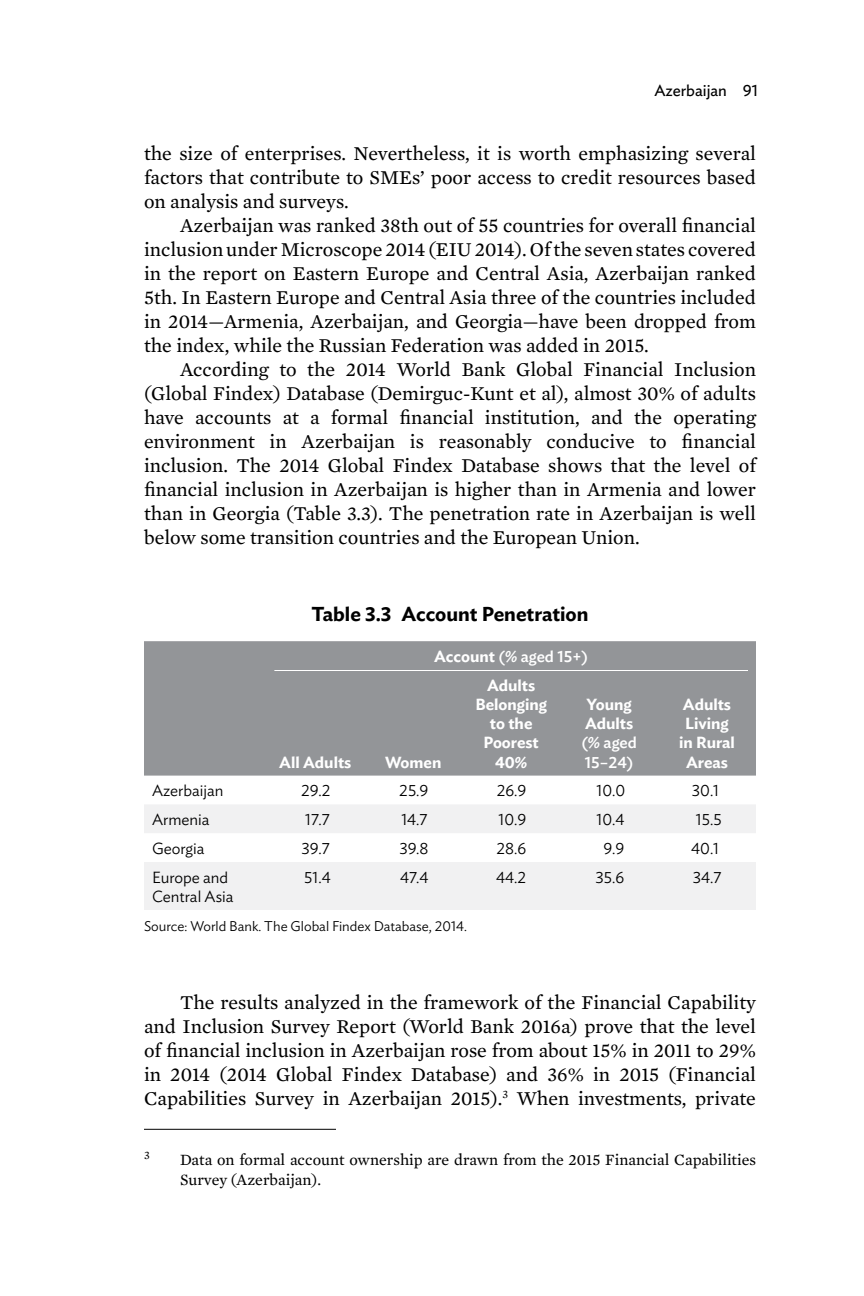
<style>
.page{position:relative;width:864px;height:1296px;background:#fff}
.page>*{position:absolute;margin:0;border:0;box-sizing:border-box;transform-origin:0 0}
.t1{font:20px/24px "Mercury Text G2";color:#000;text-align:justify}
.t2{font:600 20px "Ideal Sans";color:#000}
.t3{font:300 16px/19.2px "Ideal Sans";color:#000}
.t4{font:16px/19.2px "Mercury Text G2";color:#000}
.t5{font:600 16px/19.2px "Ideal Sans";color:#fff;text-align:center}
.t6{font:500 16px/19.2px "Ideal Sans";color:#fff}
.t7{font:16px "Ideal Sans";color:#000}
.t8{font:300 14px "Ideal Sans";color:#000}
.t9{font:11.6px "Mercury Text G2";color:#000}
.s1{font-weight:600}
</style>
<div class="page">
<div style="left:144px;top:641px;width:612px;height:135px;background:#939598"></div>
<svg style="left:144px;top:805px;width:612px;height:105px;fill:#f1f1f2"></svg>
<hr style="left:274px;top:670px;width:474px;height:1px;background:#fff">
<hr style="left:144px;top:1129px;width:192px;height:1px;background:#000">
<p class="t7" style="left:654px;top:78px;width:105px">Azerbaijan 91</p>
<p class="t1" style="left:144px;top:140px;width:614px">the size of enterprises. Nevertheless, it is worth emphasizing several factors that contribute to SMEs’ poor access to credit resources based on analysis and surveys.</p>
<p class="t1" style="left:144px;top:212px;width:614px;text-indent:36px">Azerbaijan was ranked 38th out of 55 countries for overall financial inclusion under Microscope 2014 (EIU 2014). Of the seven states covered in the report on Eastern Europe and Central Asia, Azerbaijan ranked 5th. In Eastern Europe and Central Asia three of the countries included in 2014—Armenia, Azerbaijan, and Georgia—have been dropped from the index, while the Russian Federation was added in 2015.</p>
<p class="t1" style="left:144px;top:356px;width:614px;text-indent:36px">According to the 2014 World Bank Global Financial Inclusion (Global Findex) Database (Demirguc-Kunt et al), almost 30% of adults have accounts at a formal financial institution, and the operating environment in Azerbaijan is reasonably conducive to financial inclusion. The 2014 Global Findex Database shows that the level of financial inclusion in Azerbaijan is higher than in Armenia and lower than in Georgia (Table 3.3). The penetration rate in Azerbaijan is well below some transition countries and the European Union.</p>
<p class="t2" style="left:311px;top:599px;width:279px">Table 3.3 Account Penetration</p>
<p class="t6" style="left:434px;top:646px;width:156px"><span class="s1">Account</span> (% aged 15+)</p>
<p class="t5" style="left:279px;top:751px;width:74px">All Adults</p>
<p class="t5" style="left:385px;top:751px;width:58px">Women</p>
<p class="t5" style="left:475px;top:674px;width:73px">Adults<br>Belonging to the<br>Poorest<br>40%</p>
<p class="t5" style="left:585px;top:694px;width:50px;text-align:left">Young<br>Adults</p>
<p class="t6" style="left:581px;top:732px;width:57px">(% aged<br>15–24)</p>
<p class="t5" style="left:679px;top:694px;width:57px">Adults<br>Living in Rural<br>Areas</p>
<p class="t3" style="left:152px;top:780px;width:73px">Azerbaijan</p>
<p class="t3" style="left:301px;top:780px;width:31px">29.2</p>
<p class="t3" style="left:399px;top:780px;width:31px">25.9</p>
<p class="t3" style="left:497px;top:780px;width:31px">26.9</p>
<p class="t3" style="left:596px;top:780px;width:30px">10.0</p>
<p class="t3" style="left:692px;top:780px;width:29px">30.1</p>
<p class="t3" style="left:152px;top:809px;width:59px">Armenia</p>
<p class="t3" style="left:305px;top:809px;width:26px">17.7</p>
<p class="t3" style="left:401px;top:809px;width:28px">14.7</p>
<p class="t3" style="left:499px;top:809px;width:29px">10.9</p>
<p class="t3" style="left:596px;top:809px;width:29px">10.4</p>
<p class="t3" style="left:696px;top:809px;width:27px">15.5</p>
<p class="t3" style="left:152px;top:837px;width:54px">Georgia</p>
<p class="t3" style="left:302px;top:837px;width:30px">39.7</p>
<p class="t3" style="left:399px;top:837px;width:31px">39.8</p>
<p class="t3" style="left:497px;top:837px;width:31px">28.6</p>
<p class="t3" style="left:604px;top:837px;width:22px">9.9</p>
<p class="t3" style="left:691px;top:837px;width:29px">40.1</p>
<p class="t3" style="left:152px;top:866px;width:83px">Europe and<br>Central Asia</p>
<p class="t3" style="left:304px;top:866px;width:28px">51.4</p>
<p class="t3" style="left:400px;top:866px;width:30px">47.4</p>
<p class="t3" style="left:496px;top:866px;width:31px">44.2</p>
<p class="t3" style="left:596px;top:866px;width:30px">35.6</p>
<p class="t3" style="left:693px;top:866px;width:30px">34.7</p>
<p class="t8" style="left:144px;top:915px;width:324px">Source: World Bank. The Global Findex Database, 2014.</p>
<p class="t1" style="left:144px;top:989px;width:614px;text-indent:36px">The results analyzed in the framework of the Financial Capability and Inclusion Survey Report (World Bank 2016a) prove that the level of financial inclusion in Azerbaijan rose from about 15% in 2011 to 29% in 2014 (2014 Global Findex Database) and 36% in 2015 (Financial Capabilities Survey in Azerbaijan 2015).<sup>3</sup> When investments, private</p>
<p class="t9" style="left:144px;top:1146px;width:7px">3</p>
<p class="t4" style="left:180px;top:1150px;width:578px">Data on formal account ownership are drawn from the 2015 Financial Capabilities<br>Survey (Azerbaijan).</p>
</div>
